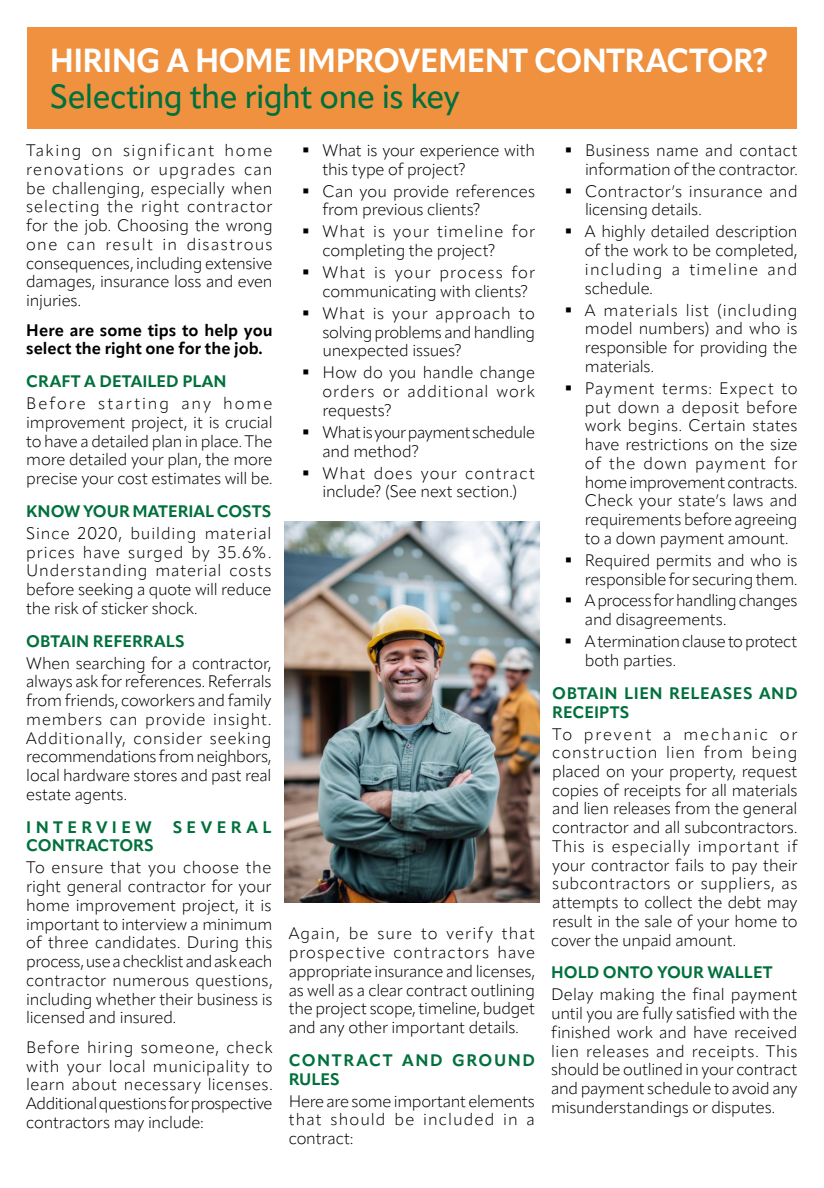
<style>
.page{position:relative;width:824px;height:1188px;background:#fff}
.page>*{position:absolute;margin:0;border:0;box-sizing:border-box;transform-origin:0 0}
.t1{font:700 33px "Apparat";letter-spacing:-.02em;color:#fff;scale:.96 1}
.t2{font:500 33px "Apparat";letter-spacing:-.02em;color:#00703c}
.t3{font:300 16.5px/18.8px "Apparat";letter-spacing:-.015em;color:#000;text-align:justify}
.t4{font:700 16.5px "Apparat";letter-spacing:.005em;color:#00703c}
.t5{font:700 16.5px/18.8px "Apparat";color:#000}
.t6{font:300 16.5px/18.8px "Apparat";letter-spacing:.03em;color:#000}
.t7{font:300 16.5px/18.8px "Apparat";letter-spacing:.015em;color:#000}
.t8{font:300 16.5px/18.8px "Apparat";letter-spacing:.01em;color:#000}
.t9{font:700 16.5px/18.8px "Apparat";letter-spacing:.03em;color:#00703c}
.t10{font:700 16.5px/18.8px "Apparat";letter-spacing:.09em;color:#00703c}
.t11{font:700 16.5px "Apparat";letter-spacing:.265em;color:#00703c}
</style>
<div class="page">
<div style="left:27px;top:27px;width:769px;height:101px;background:#ef913f"></div>
<img style="left:285px;top:522px;width:254px;height:381px">
<h1 class="t1" style="left:50px;top:41px;width:750px">HIRING A HOME IMPROVEMENT CONTRACTOR?</h1>
<h1 class="t2" style="left:50px;top:77px;width:411px">Selecting the right one is key</h1>
<p class="t3" style="left:26px;top:141px;width:248px">Taking on significant home renovations or upgrades can be challenging, especially when selecting the right contractor for the job. Choosing the wrong one can result in disastrous consequences, including extensive damages, insurance loss and even injuries.</p>
<p class="t5" style="left:26px;top:321px;width:248px">Here are some tips to help you select the right one for the job.</p>
<p class="t4" style="left:26px;top:371px;width:202px">CRAFT A DETAILED PLAN</p>
<p class="t3" style="left:26px;top:394px;width:248px">Before starting any home improvement project, it is crucial to have a detailed plan in place. The more detailed your plan, the more precise your cost estimates will be.</p>
<p class="t4" style="left:26px;top:501px;width:247px">KNOW YOUR MATERIAL COSTS</p>
<p class="t3" style="left:26px;top:524px;width:247px">Since 2020, building material prices have surged by 35.6%.<br>Understanding material costs before seeking a quote will reduce the risk of sticker shock.</p>
<p class="t4" style="left:26px;top:631px;width:160px">OBTAIN REFERRALS</p>
<p class="t3" style="left:26px;top:654px;width:247px">When searching for a contractor, always ask for references. Referrals from friends, coworkers and family members can provide insight.<br>Additionally, consider seeking recommendations from neighbors, local hardware stores and past real estate agents.</p>
<p class="t11" style="left:26px;top:817px;width:127px">INTERVIEW</p>
<p class="t11" style="left:173px;top:817px;width:100px">SEVERAL</p>
<p class="t4" style="left:26px;top:836px;width:129px">CONTRACTORS</p>
<p class="t3" style="left:26px;top:858px;width:248px">To ensure that you choose the right general contractor for your home improvement project, it is important to interview a minimum of three candidates. During this process, use a checklist and ask each contractor numerous questions, including whether their business is licensed and insured.</p>
<p class="t3" style="left:26px;top:1038px;width:248px">Before hiring someone, check with your local municipality to learn about necessary licenses.<br>Additional questions for prospective contractors may include:</p>
<p class="t3" style="left:322px;top:141px;width:214px">What is your experience with this type of project?</p>
<p class="t3" style="left:322px;top:182px;width:214px">Can you provide references from previous clients?</p>
<p class="t7" style="left:322px;top:222px;width:214px">What is your timeline for completing the project?</p>
<p class="t3" style="left:322px;top:263px;width:214px">What is your process for communicating with clients?</p>
<p class="t3" style="left:322px;top:304px;width:214px">What is your approach to solving problems and handling unexpected issues?</p>
<p class="t3" style="left:322px;top:363px;width:214px">How do you handle change orders or additional work requests?</p>
<p class="t3" style="left:322px;top:423px;width:214px">What is your payment schedule and method?</p>
<p class="t6" style="left:322px;top:464px;width:214px">What does your contract include? (See next section.)</p>
<p class="t3" style="left:289px;top:924px;width:248px">Again, be sure to verify that prospective contractors have appropriate insurance and licenses, as well as a clear contract outlining the project scope, timeline, budget and any other important details.</p>
<p class="t10" style="left:289px;top:1051px;width:248px">CONTRACT AND GROUND<br>RULES</p>
<p class="t3" style="left:289px;top:1092px;width:248px">Here are some important elements that should be included in a contract:</p>
<p class="t3" style="left:585px;top:141px;width:214px">Business name and contact information of the contractor.</p>
<p class="t8" style="left:585px;top:182px;width:214px">Contractor’s insurance and licensing details.</p>
<p class="t3" style="left:585px;top:222px;width:214px">A highly detailed description of the work to be completed, including a timeline and schedule.</p>
<p class="t3" style="left:585px;top:300px;width:214px">A materials list (including model numbers) and who is responsible for providing the materials.</p>
<p class="t3" style="left:585px;top:379px;width:214px">Payment terms: Expect to put down a deposit before work begins. Certain states have restrictions on the size of the down payment for home improvement contracts.<br>Check your state’s laws and requirements before agreeing to a down payment amount.</p>
<p class="t3" style="left:585px;top:551px;width:214px">Required permits and who is responsible for securing them.</p>
<p class="t3" style="left:585px;top:591px;width:214px">A process for handling changes and disagreements.</p>
<p class="t3" style="left:585px;top:632px;width:214px">A termination clause to protect both parties.</p>
<p class="t9" style="left:552px;top:684px;width:247px">OBTAIN LIEN RELEASES AND<br>RECEIPTS</p>
<p class="t3" style="left:551px;top:724px;width:248px">To prevent a mechanic or construction lien from being placed on your property, request copies of receipts for all materials and lien releases from the general contractor and all subcontractors.<br>This is especially important if your contractor fails to pay their subcontractors or suppliers, as attempts to collect the debt may result in the sale of your home to cover the unpaid amount.</p>
<p class="t4" style="left:551px;top:963px;width:223px">HOLD ONTO YOUR WALLET</p>
<p class="t3" style="left:551px;top:985px;width:248px">Delay making the final payment until you are fully satisfied with the finished work and have received lien releases and receipts. This should be outlined in your contract and payment schedule to avoid any misunderstandings or disputes.</p>
</div>
